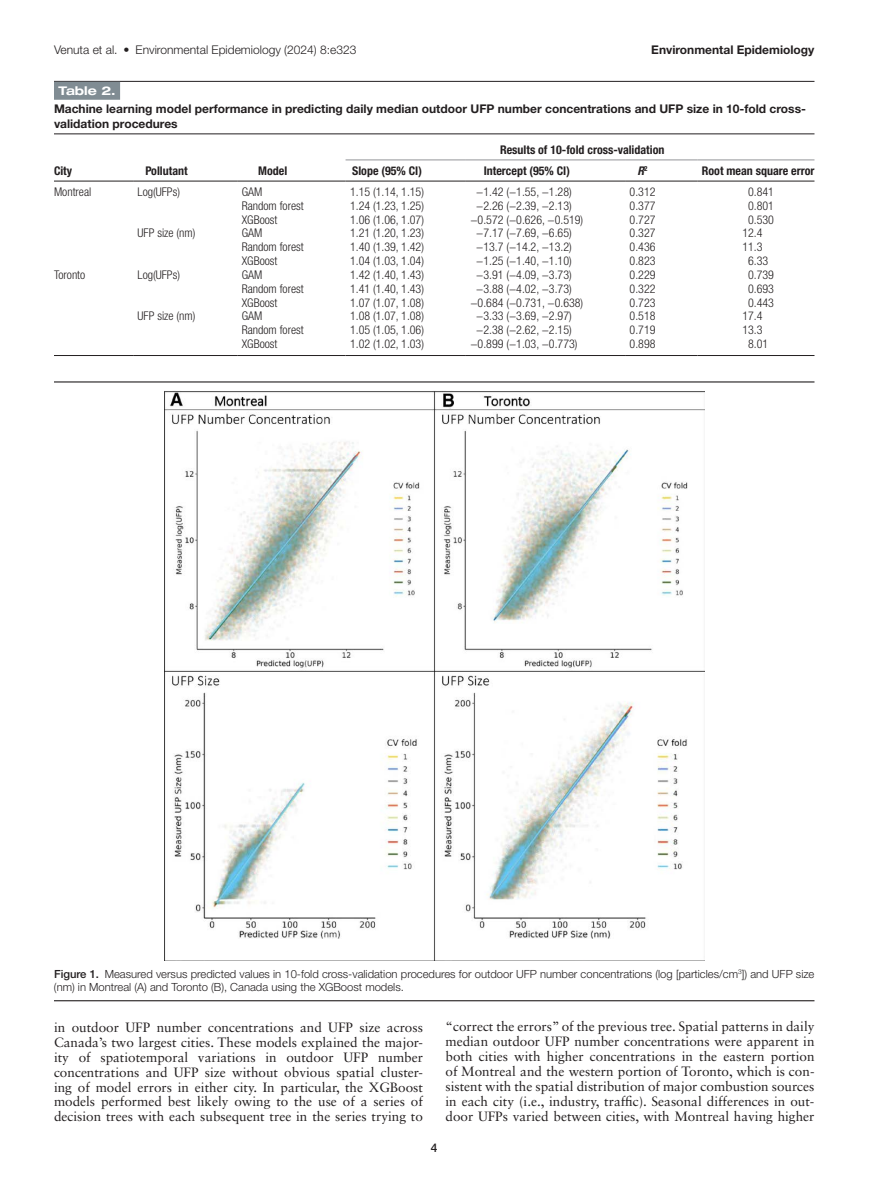
<style>
.page{position:relative;width:891px;height:1188px;background:#fff}
.page>*{position:absolute;margin:0;border:0;box-sizing:border-box;transform-origin:0 0}
.t1{font:13.5px/15px "Sabon LT Std";color:#231f20;text-align:justify}
.t2{font:300 condensed 12px "Helvetica Neue LT Std";color:#231f20}
.t3{font:700 12px/15px "Helvetica Neue LT Std";color:#231f20}
.t4{font:700 condensed 12px "Helvetica Neue LT Std";color:#231f20}
.t5{font:300 12px "Helvetica Neue LT Std";color:#231f20}
.t6{font:700 expanded 12px "Helvetica Neue LT Std";color:#fff}
.t7{font:italic 700 condensed 12px "Helvetica Neue LT Std";color:#231f20}
.t8{font:500 12px "Helvetica Neue LT Std";color:#231f20}
.t9{font:300 11.25px/13.5px "Helvetica Neue LT Std";color:#231f20}
.s1{font-weight:500}
</style>
<div class="page">
<hr style="left:54px;top:81px;width:760px;height:1px;background:#231f20">
<div style="left:54px;top:82px;width:66px;height:18px;background:#808c93"></div>
<hr style="left:54px;top:134px;width:760px;height:1px;background:#231f20">
<hr style="left:54px;top:181px;width:79px;height:1px;background:#231f20">
<hr style="left:133px;top:181px;width:104px;height:1px;background:#231f20">
<hr style="left:237px;top:181px;width:109px;height:1px;background:#231f20">
<hr style="left:346px;top:181px;width:120px;height:1px;background:#231f20">
<hr style="left:466px;top:181px;width:159px;height:1px;background:#231f20">
<hr style="left:625px;top:181px;width:72px;height:1px;background:#231f20">
<hr style="left:697px;top:181px;width:118px;height:1px;background:#231f20">
<hr style="left:54px;top:355px;width:79px;height:1px;background:#231f20">
<hr style="left:133px;top:355px;width:104px;height:1px;background:#231f20">
<hr style="left:237px;top:355px;width:109px;height:1px;background:#231f20">
<hr style="left:346px;top:355px;width:120px;height:1px;background:#231f20">
<hr style="left:466px;top:355px;width:159px;height:1px;background:#231f20">
<hr style="left:625px;top:355px;width:72px;height:1px;background:#231f20">
<hr style="left:697px;top:355px;width:118px;height:1px;background:#231f20">
<hr style="left:346px;top:160px;width:120px;height:1px;background:#939598">
<hr style="left:466px;top:160px;width:159px;height:1px;background:#939598">
<hr style="left:625px;top:160px;width:72px;height:1px;background:#939598">
<hr style="left:697px;top:160px;width:118px;height:1px;background:#939598">
<img style="left:164px;top:391px;width:540px;height:570px">
<hr style="left:54px;top:381px;width:760px;height:2px;background:#231f20">
<hr style="left:54px;top:1000px;width:760px;height:1px;background:#231f20">
<p class="t5" style="left:54px;top:42px;width:304px">Venuta et al. • Environmental Epidemiology (2024) 8:e323</p>
<p class="t3" style="left:651px;top:42px;width:165px">Environmental Epidemiology</p>
<p class="t6" style="left:58px;top:83px;width:59px">Table 2.</p>
<p class="t3" style="left:54px;top:101px;width:754px">Machine learning model performance in predicting daily median outdoor UFP number concentrations and UFP size in 10-fold cross&shy;validation procedures</p>
<p class="t4" style="left:54px;top:163px;width:20px">City</p>
<p class="t4" style="left:145px;top:163px;width:44px">Pollutant</p>
<p class="t4" style="left:258px;top:163px;width:31px">Model</p>
<p class="t4" style="left:500px;top:142px;width:166px">Results of 10-fold cross-validation</p>
<p class="t4" style="left:352px;top:163px;width:71px">Slope (95% CI)</p>
<p class="t4" style="left:484px;top:163px;width:88px">Intercept (95% CI)</p>
<p class="t7" style="left:638px;top:163px;width:12px">R<sup>2</sup></p>
<p class="t4" style="left:702px;top:163px;width:114px">Root mean square error</p>
<p class="t2" style="left:54px;top:185px;width:39px">Montreal</p>
<p class="t2" style="left:138px;top:185px;width:44px">Log(UFPs)</p>
<p class="t2" style="left:242px;top:185px;width:22px">GAM</p>
<p class="t2" style="left:350px;top:185px;width:76px">1.15 (1.14, 1.15)</p>
<p class="t2" style="left:476px;top:185px;width:97px">−1.42 (−1.55, −1.28)</p>
<p class="t2" style="left:630px;top:185px;width:27px">0.312</p>
<p class="t2" style="left:748px;top:185px;width:27px">0.841</p>
<p class="t2" style="left:242px;top:199px;width:64px">Random forest</p>
<p class="t2" style="left:350px;top:199px;width:76px">1.24 (1.23, 1.25)</p>
<p class="t2" style="left:476px;top:199px;width:97px">−2.26 (−2.39, −2.13)</p>
<p class="t2" style="left:630px;top:199px;width:27px">0.377</p>
<p class="t2" style="left:748px;top:199px;width:27px">0.801</p>
<p class="t2" style="left:242px;top:213px;width:37px">XGBoost</p>
<p class="t2" style="left:350px;top:213px;width:76px">1.06 (1.06, 1.07)</p>
<p class="t2" style="left:470px;top:213px;width:114px">−0.572 (−0.626, −0.519)</p>
<p class="t2" style="left:630px;top:213px;width:27px">0.727</p>
<p class="t2" style="left:748px;top:213px;width:27px">0.530</p>
<p class="t2" style="left:138px;top:226px;width:59px">UFP size (nm)</p>
<p class="t2" style="left:242px;top:226px;width:22px">GAM</p>
<p class="t2" style="left:350px;top:226px;width:76px">1.21 (1.20, 1.23)</p>
<p class="t2" style="left:476px;top:226px;width:97px">−7.17 (−7.69, −6.65)</p>
<p class="t2" style="left:630px;top:226px;width:27px">0.327</p>
<p class="t2" style="left:742px;top:226px;width:22px">12.4</p>
<p class="t2" style="left:242px;top:240px;width:64px">Random forest</p>
<p class="t2" style="left:350px;top:240px;width:76px">1.40 (1.39, 1.42)</p>
<p class="t2" style="left:476px;top:240px;width:97px">−13.7 (−14.2, −13.2)</p>
<p class="t2" style="left:630px;top:240px;width:27px">0.436</p>
<p class="t2" style="left:742px;top:240px;width:22px">11.3</p>
<p class="t2" style="left:242px;top:254px;width:37px">XGBoost</p>
<p class="t2" style="left:350px;top:254px;width:76px">1.04 (1.03, 1.04)</p>
<p class="t2" style="left:476px;top:254px;width:97px">−1.25 (−1.40, −1.10)</p>
<p class="t2" style="left:630px;top:254px;width:27px">0.823</p>
<p class="t2" style="left:748px;top:254px;width:22px">6.33</p>
<p class="t2" style="left:54px;top:268px;width:33px">Toronto</p>
<p class="t2" style="left:138px;top:268px;width:44px">Log(UFPs)</p>
<p class="t2" style="left:242px;top:268px;width:22px">GAM</p>
<p class="t2" style="left:350px;top:268px;width:76px">1.42 (1.40, 1.43)</p>
<p class="t2" style="left:476px;top:268px;width:97px">−3.91 (−4.09, −3.73)</p>
<p class="t2" style="left:630px;top:268px;width:27px">0.229</p>
<p class="t2" style="left:748px;top:268px;width:27px">0.739</p>
<p class="t2" style="left:242px;top:282px;width:64px">Random forest</p>
<p class="t2" style="left:350px;top:282px;width:76px">1.41 (1.40, 1.43)</p>
<p class="t2" style="left:476px;top:282px;width:97px">−3.88 (−4.02, −3.73)</p>
<p class="t2" style="left:630px;top:282px;width:27px">0.322</p>
<p class="t2" style="left:748px;top:282px;width:27px">0.693</p>
<p class="t2" style="left:242px;top:295px;width:37px">XGBoost</p>
<p class="t2" style="left:350px;top:295px;width:76px">1.07 (1.07, 1.08)</p>
<p class="t2" style="left:470px;top:295px;width:114px">−0.684 (−0.731, −0.638)</p>
<p class="t2" style="left:630px;top:295px;width:27px">0.723</p>
<p class="t2" style="left:748px;top:295px;width:27px">0.443</p>
<p class="t2" style="left:138px;top:309px;width:59px">UFP size (nm)</p>
<p class="t2" style="left:242px;top:309px;width:22px">GAM</p>
<p class="t2" style="left:350px;top:309px;width:76px">1.08 (1.07, 1.08)</p>
<p class="t2" style="left:476px;top:309px;width:97px">−3.33 (−3.69, −2.97)</p>
<p class="t2" style="left:630px;top:309px;width:27px">0.518</p>
<p class="t2" style="left:742px;top:309px;width:22px">17.4</p>
<p class="t2" style="left:242px;top:323px;width:64px">Random forest</p>
<p class="t2" style="left:350px;top:323px;width:76px">1.05 (1.05, 1.06)</p>
<p class="t2" style="left:476px;top:323px;width:97px">−2.38 (−2.62, −2.15)</p>
<p class="t2" style="left:630px;top:323px;width:27px">0.719</p>
<p class="t2" style="left:742px;top:323px;width:22px">13.3</p>
<p class="t2" style="left:242px;top:337px;width:37px">XGBoost</p>
<p class="t2" style="left:350px;top:337px;width:76px">1.02 (1.02, 1.03)</p>
<p class="t2" style="left:470px;top:337px;width:109px">−0.899 (−1.03, −0.773)</p>
<p class="t2" style="left:630px;top:337px;width:27px">0.898</p>
<p class="t2" style="left:748px;top:337px;width:22px">8.01</p>
<p class="t9" style="left:54px;top:967px;width:762px"><span class="s1">Figure 1.</span> Measured versus predicted values in 10-fold cross-validation procedures for outdoor UFP number concentrations (log [particles/cm<sup>3</sup>]) and UFP size (nm) in Montreal (A) and Toronto (B), Canada using the XGBoost models.</p>
<p class="t1" style="left:54px;top:1019px;width:371px">in outdoor UFP number concentrations and UFP size across Canada’s two largest cities. These models explained the major&shy;ity of spatiotemporal variations in outdoor UFP number concentrations and UFP size without obvious spatial cluster&shy;ing of model errors in either city. In particular, the XGBoost models performed best likely owing to the use of a series of decision trees with each subsequent tree in the series trying to</p>
<p class="t1" style="left:446px;top:1019px;width:371px">“correct the errors” of the previous tree. Spatial patterns in daily median outdoor UFP number concentrations were apparent in both cities with higher concentrations in the eastern portion of Montreal and the western portion of Toronto, which is con&shy;sistent with the spatial distribution of major combustion sources in each city (i.e., industry, traffic). Seasonal differences in out&shy;door UFPs varied between cities, with Montreal having higher</p>
<p class="t8" style="left:431px;top:1140px;width:8px">4</p>
</div>
